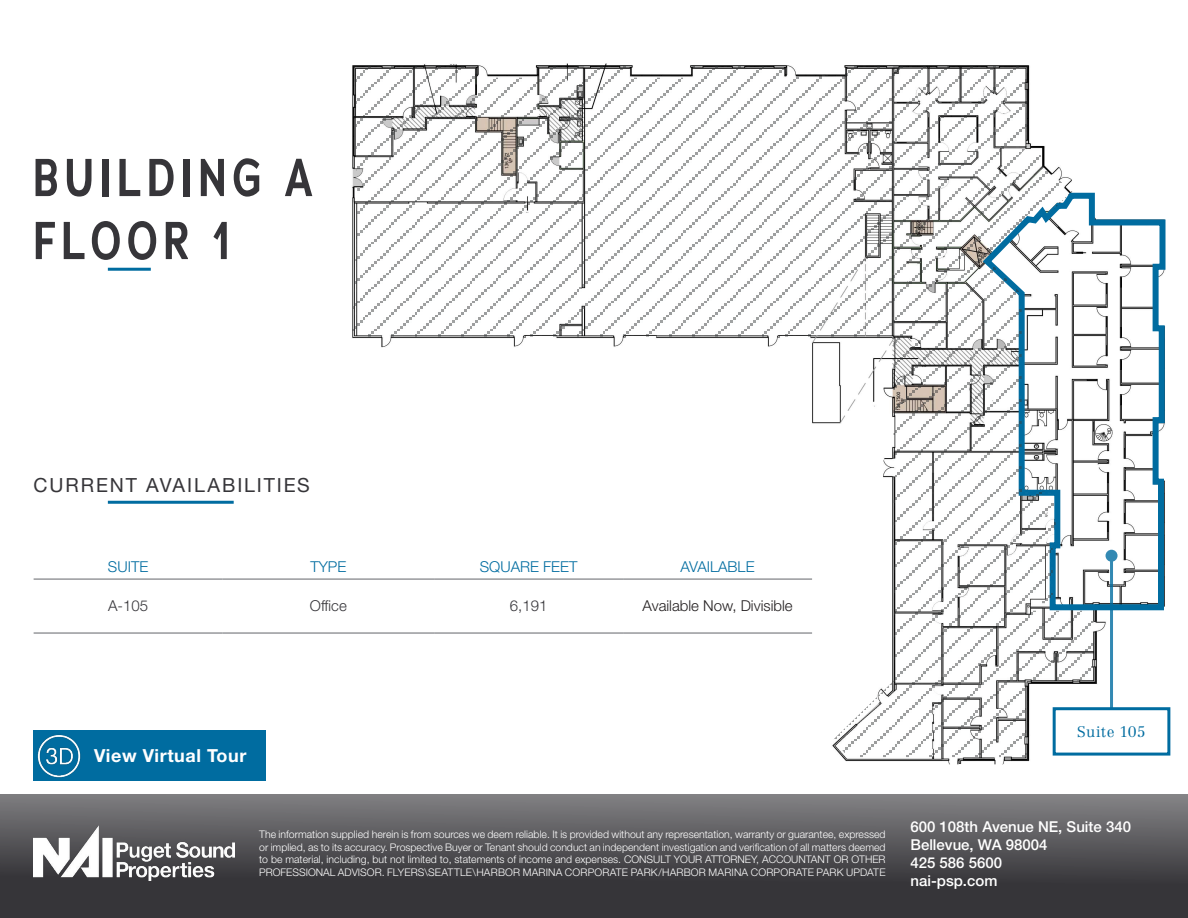
<style>
.page{position:relative;width:1188px;height:918px;background:#fff}
.page>*{position:absolute;margin:0;border:0;box-sizing:border-box;transform-origin:0 0}
.t1{font:600 52.5px/63px "Adrianna Condensed";letter-spacing:.11em;color:#363539}
.t2{font:19.5px "Helvetica Neue LT Std";letter-spacing:.095em;color:#363539}
.t3{font:700 18px "Helvetica Neue LT Std";letter-spacing:.03em;color:#fff}
.t4{font:500 15px/18px "Helvetica Neue LT Std";color:#fff}
.t5{font:300 15px "Helvetica Neue LT Std";color:#006ca0}
.t6{font:300 15px "Helvetica Neue LT Std";color:#231f20}
.t7{font:300 15px "Helvetica Neue LT Std";color:#363539}
.t8{font:300 15px "Centennial LT Std";letter-spacing:.02em;color:#006ca0}
.t9{font:300 10.5px/12.6px "Helvetica Neue LT Std";letter-spacing:.02em;color:#fff;text-align:justify}
</style>
<div class="page">
<div style="left:0;top:795px;width:1188px;height:123px;background:linear-gradient(to bottom,#7b7a7d,#262529)"></div>
<img style="left:34px;top:826px;width:200px;height:55px">
<hr style="left:108px;top:268px;width:43px;height:3px;background:#006ca0">
<div style="left:34px;top:731px;width:50px;height:50px;background:#006ca0"></div>
<img style="left:37px;top:734px;width:44px;height:44px">
<div style="left:83px;top:731px;width:183px;height:50px;background:#006ca0"></div>
<svg style="left:1093px;top:192px;width:73px;height:421px"></svg>
<hr style="left:1110px;top:556px;width:3px;height:175px;background:#006ca0">
<svg style="left:1106px;top:550px;width:12px;height:12px"></svg>
<div style="left:1054px;top:709px;width:115px;height:45px;background:#fff"></div>
<div style="left:1053px;top:707px;width:117px;height:49px;border:3px solid #006ca0"></div>
<img style="left:352px;top:65px;width:741px;height:692px">
<hr style="left:108px;top:501px;width:126px;height:3px;background:#006ca0">
<hr style="left:34px;top:579px;width:189px;height:1px;background:#63656a">
<hr style="left:223px;top:579px;width:211px;height:1px;background:#63656a">
<hr style="left:434px;top:579px;width:189px;height:1px;background:#63656a">
<hr style="left:623px;top:579px;width:189px;height:1px;background:#63656a">
<hr style="left:34px;top:633px;width:189px;height:1px;background:#63656a">
<hr style="left:223px;top:633px;width:211px;height:1px;background:#63656a">
<hr style="left:434px;top:633px;width:189px;height:1px;background:#63656a">
<hr style="left:623px;top:633px;width:189px;height:1px;background:#63656a">
<p class="t1" style="left:34px;top:146px;width:281px">BUILDING A<br>FLOOR 1</p>
<p class="t2" style="left:34px;top:474px;width:278px">CURRENT AVAILABILITIES</p>
<p class="t5" style="left:108px;top:558px;width:42px">SUITE</p>
<p class="t5" style="left:310px;top:558px;width:37px">TYPE</p>
<p class="t5" style="left:480px;top:558px;width:99px">SQUARE FEET</p>
<p class="t5" style="left:681px;top:558px;width:76px">AVAILABLE</p>
<p class="t7" style="left:108px;top:597px;width:42px">A-105</p>
<p class="t7" style="left:310px;top:597px;width:38px">Office</p>
<p class="t7" style="left:510px;top:597px;width:39px">6,191</p>
<p class="t6" style="left:643px;top:597px;width:152px">Available Now, Divisible</p>
<p class="t3" style="left:94px;top:744px;width:154px">View Virtual Tour</p>
<p class="t9" style="left:259px;top:828px;width:628px">The information supplied herein is from sources we deem reliable. It is provided without any representation, warranty or guarantee, expressed or implied, as to its accuracy. Prospective Buyer or Tenant should conduct an independent investigation and verification of all matters deemed to be material, including, but not limited to, statements of income and expenses. CONSULT YOUR ATTORNEY, ACCOUNTANT OR OTHER PROFESSIONAL ADVISOR. FLYERS\SEATTLE\HARBOR MARINA CORPORATE PARK/Harbor</p>
<p class="t9" style="left:709px;top:866px;width:17px">Marina</p>
<p class="t9" style="left:751px;top:866px;width:16px">Corporate</p>
<p class="t9" style="left:817px;top:866px;width:15px">Park</p>
<p class="t9" style="left:846px;top:866px;width:15px">Update</p>
<p class="t8" style="left:1077px;top:723px;width:70px">Suite 105</p>
<h3 class="t4" style="left:910px;top:817px;width:222px">600 108th Avenue NE, Suite 340<br>Bellevue, WA 98004<br>425 586 5600<br>nai-psp.com</h3>
</div>
